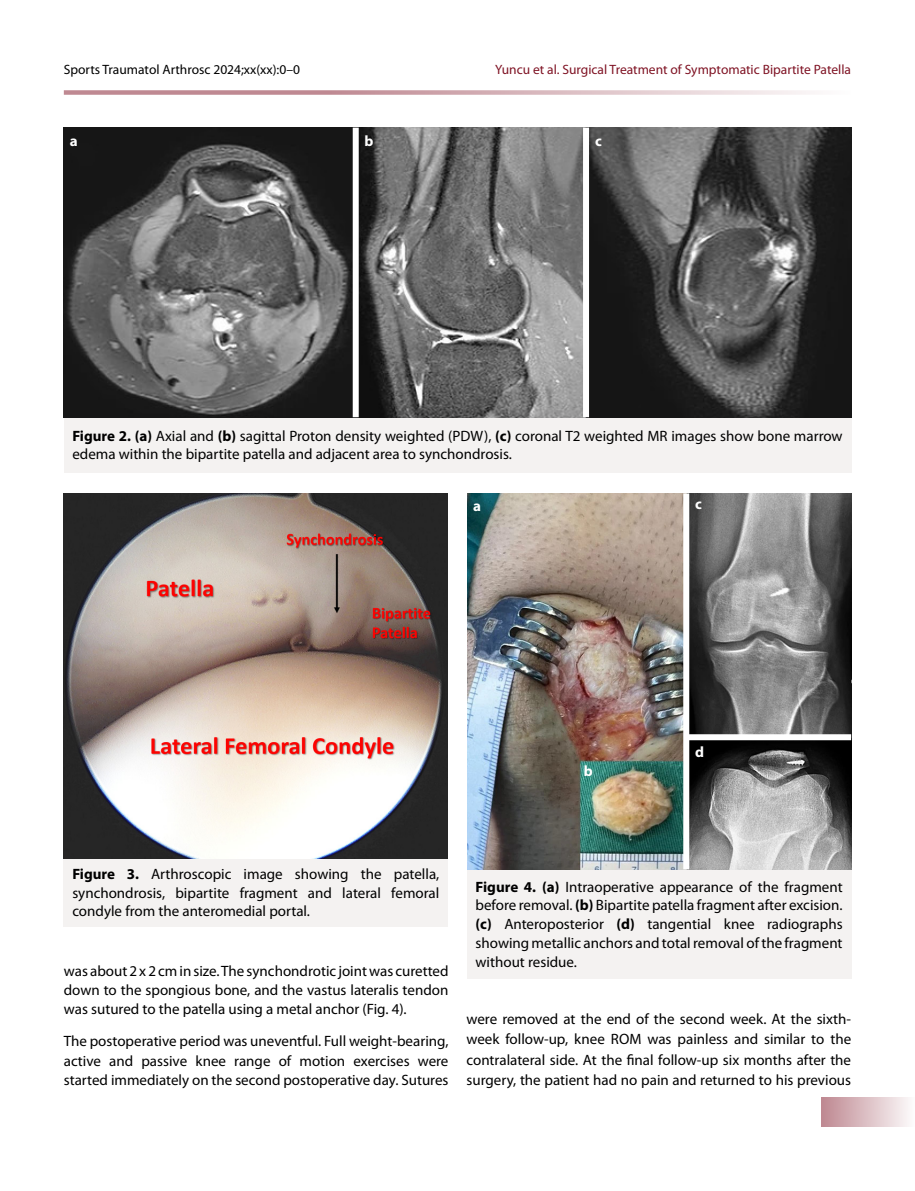
<style>
.page{position:relative;width:915px;height:1191px;background:#fff}
.page>*{position:absolute;margin:0;border:0;box-sizing:border-box;transform-origin:0 0}
.t1{font:15px/18.8px "Myriad Pro";color:#000;text-align:justify}
.t2{font:700 15px "Myriad Pro";color:#fff}
.t3{font:13.5px "Myriad Pro";color:#7f1324}
.t4{font:13.5px "Myriad Pro";color:#000}
.s1{font-weight:700}
</style>
<div class="page">
<div style="left:821px;top:1097px;width:93px;height:30px;background:linear-gradient(to right,#be8790,#fdfbfb)"></div>
<svg style="left:64px;top:90px;width:746px;height:5px;background:#d6b3b9"></svg>
<div style="left:64px;top:416px;width:786px;height:56px;background:#f4f2f1"></div>
<img style="left:64px;top:128px;width:786px;height:289px">
<div style="left:352px;top:128px;width:6px;height:289px;background:#fff"></div>
<div style="left:583px;top:128px;width:6px;height:289px;background:#fff"></div>
<div style="left:64px;top:857px;width:384px;height:69px;background:#f4f2f1"></div>
<img style="left:64px;top:493px;width:384px;height:365px">
<div style="left:467px;top:868px;width:383px;height:110px;background:#f4f2f1"></div>
<img style="left:467px;top:493px;width:383px;height:376px">
<div style="left:685px;top:734px;width:165px;height:6px;background:#fff"></div>
<div style="left:683px;top:493px;width:6px;height:376px;background:#fff"></div>
<p class="t4" style="left:64px;top:61px;width:237px">Sports Traumatol Arthrosc 2024;xx(xx):0–0</p>
<p class="t3" style="left:495px;top:61px;width:357px">Yuncu et al. Surgical Treatment of Symptomatic Bipartite Patella</p>
<p class="t2" style="left:70px;top:131px;width:9px">a</p>
<p class="t2" style="left:364px;top:131px;width:10px">b</p>
<p class="t2" style="left:594px;top:131px;width:8px">c</p>
<p class="t1" style="left:72px;top:426px;width:771px"><span class="s1">Figure 2. (a)</span> Axial and <span class="s1">(b)</span> sagittal Proton density weighted (PDW), <span class="s1">(c)</span> coronal T2 weighted MR images show bone marrow edema within the bipartite patella and adjacent area to synchondrosis.</p>
<p class="t2" style="left:473px;top:496px;width:9px">a</p>
<p class="t2" style="left:695px;top:494px;width:8px">c</p>
<p class="t2" style="left:583px;top:761px;width:10px">b</p>
<p class="t2" style="left:695px;top:742px;width:10px">d</p>
<p class="t1" style="left:72px;top:864px;width:368px"><span class="s1">Figure 3.</span> Arthroscopic image showing the patella, synchondrosis, bipartite fragment and lateral femoral condyle from the anteromedial portal.</p>
<p class="t1" style="left:64px;top:961px;width:386px;line-height:19.2px">was about 2 x 2 cm in size. The synchondrotic joint was curetted down to the spongious bone, and the vastus lateralis tendon was sutured to the patella using a metal anchor (Fig. 4).</p>
<p class="t1" style="left:64px;top:1031px;width:386px;line-height:19.2px">The postoperative period was uneventful. Full weight-bearing, active and passive knee range of motion exercises were started immediately on the second postoperative day. Sutures</p>
<p class="t1" style="left:475px;top:877px;width:368px"><span class="s1">Figure 4. (a)</span> Intraoperative appearance of the fragment before removal. <span class="s1">(b)</span> Bipartite patella fragment after excision. <span class="s1">(c)</span> Anteroposterior <span class="s1">(d)</span> tangential knee radiographs showing metallic anchors and total removal of the fragment without residue.</p>
<p class="t1" style="left:466px;top:1008px;width:386px;line-height:20.2px">were removed at the end of the second week. At the sixth&shy;week follow-up, knee ROM was painless and similar to the contralateral side. At the final follow-up six months after the surgery, the patient had no pain and returned to his previous</p>
</div>
